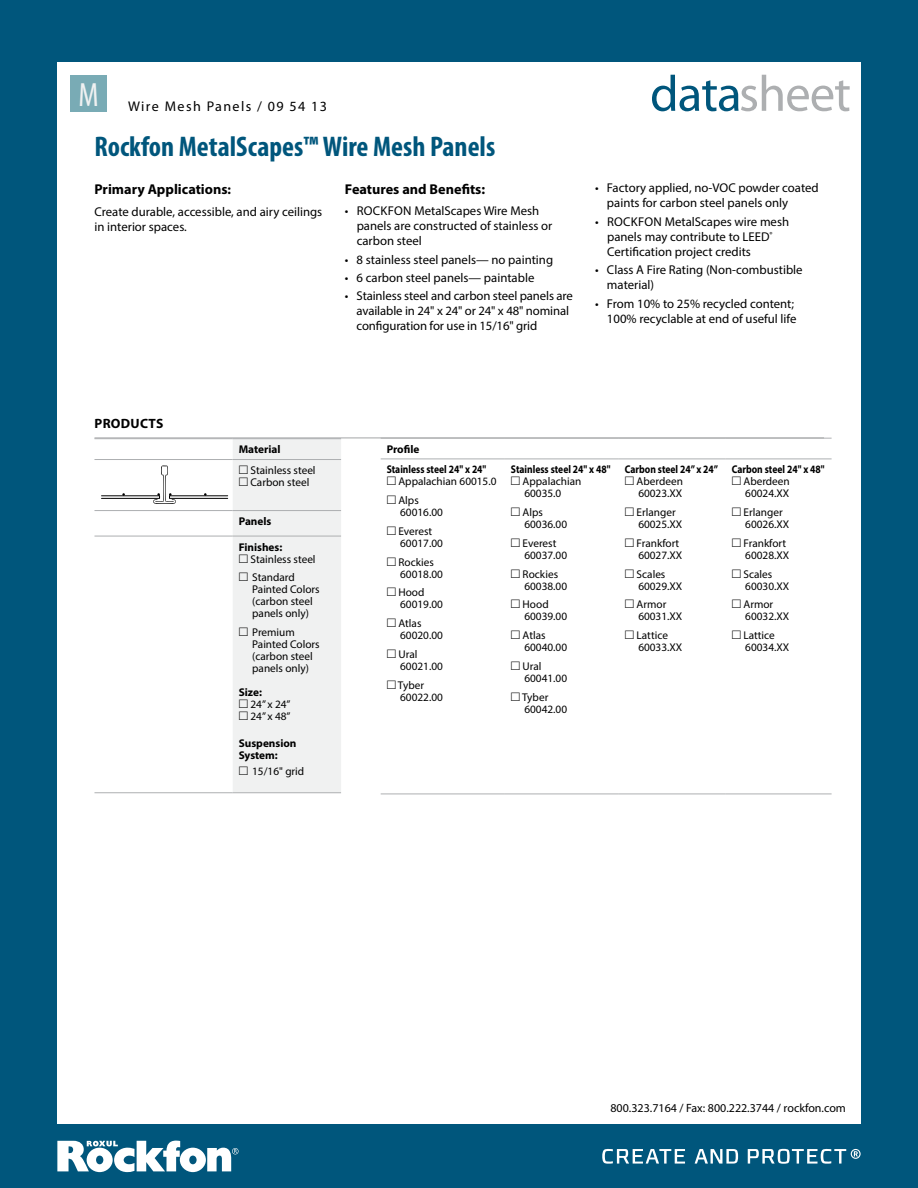
<style>
.page{position:relative;width:918px;height:1188px;background:#00567c}
.page>*{position:absolute;margin:0;border:0;box-sizing:border-box;transform-origin:0 0}
.t1{font:50.85px "Myriad";letter-spacing:-.02em;color:#adafb1}
.t2{font:condensed 33.75px "Myriad Pro";color:#f0f1f1}
.t3{font:700 condensed 28.5px "Myriad Pro";color:#00567c}
.t4{font:700 14.25px "Myriad Pro";color:#000}
.t5{font:14.1px "Myriad Pro";letter-spacing:.1em;color:#000}
.t6{font:700 13.5px "Myriad Pro";letter-spacing:.02em;color:#000}
.t7{font:12.75px/15px "Myriad Pro";color:#000}
.t8{font:12px "Myriad Pro";color:#000}
.t9{font:11.25px/12px "Myriad Pro";color:#000}
.t10{font:700 11.25px "Myriad Pro";color:#000;scale:.85 1}
.t11{font:700 11.25px/12px "Myriad Pro";color:#000}
.s1{font-size:13.5px}
.s2{color:#00567c}
.s3{font-weight:700}
.s4{font-family:"European Pi Three"}
</style>
<div class="page">
<div style="left:57px;top:62px;width:804px;height:1061px;background:#fff"></div>
<svg style="left:695px;top:1149px;width:43px;height:15px"></svg>
<svg style="left:748px;top:1148px;width:113px;height:16px"></svg>
<svg style="left:602px;top:1148px;width:83px;height:16px"></svg>
<svg style="left:57px;top:1141px;width:182px;height:31px"></svg>
<div style="left:70px;top:75px;width:37px;height:37px;background:#79abb5"></div>
<hr style="left:94px;top:438px;width:139px;height:1px;background:#adafb1">
<hr style="left:233px;top:438px;width:108px;height:1px;background:#adafb1">
<hr style="left:94px;top:459px;width:139px;height:1px;background:#adafb1">
<hr style="left:94px;top:510px;width:139px;height:1px;background:#adafb1">
<hr style="left:94px;top:536px;width:139px;height:1px;background:#adafb1">
<hr style="left:94px;top:792px;width:139px;height:1px;background:#adafb1">
<svg style="left:101px;top:439px;width:240px;height:354px"></svg>
<hr style="left:94px;top:437px;width:730px;height:1px;background:#adafb1">
<hr style="left:381px;top:438px;width:124px;height:1px;background:#adafb1">
<hr style="left:505px;top:438px;width:114px;height:1px;background:#adafb1">
<hr style="left:619px;top:438px;width:107px;height:1px;background:#adafb1">
<hr style="left:381px;top:459px;width:124px;height:1px;background:#adafb1">
<hr style="left:381px;top:794px;width:124px;height:1px;background:#adafb1">
<hr style="left:726px;top:438px;width:106px;height:1px;background:#adafb1">
<hr style="left:505px;top:459px;width:114px;height:1px;background:#adafb1">
<hr style="left:619px;top:459px;width:107px;height:1px;background:#adafb1">
<hr style="left:726px;top:459px;width:106px;height:1px;background:#adafb1">
<hr style="left:505px;top:794px;width:114px;height:1px;background:#adafb1">
<hr style="left:619px;top:794px;width:107px;height:1px;background:#adafb1">
<hr style="left:726px;top:794px;width:106px;height:1px;background:#adafb1">
<h2 class="t2" style="left:78px;top:74px;width:22px">M</h2>
<p class="t5" style="left:128px;top:98px;width:200px">Wire Mesh Panels / 09 54 13</p>
<h3 class="t3" style="left:94px;top:129px;width:402px">Rockfon MetalScapes™ Wire Mesh Panels</h3>
<p class="t4" style="left:94px;top:180px;width:138px">Primary Applications<span class="s1">:</span></p>
<p class="t7" style="left:94px;top:204px;width:229px">Create durable, accessible, and airy ceilings in interior spaces.</p>
<p class="t4" style="left:345px;top:179px;width:142px">Features and Benefits:</p>
<p class="t7" style="left:357px;top:203px;width:197px;text-indent:-12px">• ROCKFON MetalScapes Wire Mesh panels are constructed of stainless or carbon steel</p>
<p class="t7" style="left:345px;top:252px;width:210px">• 8 stainless steel panels— no painting</p>
<p class="t7" style="left:345px;top:270px;width:191px">• 6 carbon steel panels— paintable</p>
<p class="t7" style="left:357px;top:288px;width:218px;text-indent:-12px">• Stainless steel and carbon steel panels are available in 24" x 24" or 24" x 48" nominal configuration for use in 15/16" grid</p>
<h1 class="t1" style="left:650px;top:69px;width:202px"><span class="s2">data</span>sheet</h1>
<p class="t7" style="left:607px;top:180px;width:213px;text-indent:-12px">• Factory applied, no-VOC powder coated paints for carbon steel panels only</p>
<p class="t7" style="left:607px;top:214px;width:184px;text-indent:-12px">• ROCKFON MetalScapes wire mesh panels may contribute to LEED<sup>®<br></sup>Certification project credits</p>
<p class="t7" style="left:607px;top:262px;width:197px;text-indent:-12px">• Class A Fire Rating (Non-combustible material)</p>
<p class="t7" style="left:595px;top:296px;width:203px;text-align:right">• From 10% to 25% recycled content;<br>100% recyclable at end of useful life</p>
<p class="t6" style="left:95px;top:415px;width:70px">PRODUCTS</p>
<p class="t9" style="left:239px;top:439px;width:78px;line-height:21px"><span class="s3">Material<br></span><span class="s4">M</span> Stainless steel</p>
<p class="t9" style="left:239px;top:476px;width:72px"><span class="s4">M</span> Carbon steel</p>
<p class="t11" style="left:239px;top:515px;width:34px">Panels</p>
<p class="t9" style="left:239px;top:541px;width:78px"><span class="s3">Finishes:<br></span><span class="s4">M</span> Stainless steel</p>
<p class="t9" style="left:252px;top:571px;width:69px;text-indent:-14px"><span class="s4">M</span> Standard<br>Painted Colors (carbon steel panels only)</p>
<p class="t9" style="left:252px;top:626px;width:69px;text-indent:-14px"><span class="s4">M</span> Premium<br>Painted Colors (carbon steel panels only)</p>
<p class="t9" style="left:239px;top:686px;width:53px"><span class="s3">Size:<br></span><span class="s4">M</span> 24” x 24”<br><span class="s4">M</span> 24” x 48”</p>
<p class="t11" style="left:239px;top:737px;width:59px">Suspension<br>System:</p>
<p class="t9" style="left:239px;top:765px;width:67px"><span class="s4">M</span> 15/16" grid</p>
<p class="t11" style="left:387px;top:438px;width:101px;line-height:20.7px">Profile<br>Stainless steel 24" x 24"</p>
<p class="t9" style="left:387px;top:472px;width:111px;line-height:18.8px"><span class="s4">M</span> Appalachian 60015.0<br><span class="s4">M</span> Alps</p>
<p class="t9" style="left:387px;top:503px;width:58px;line-height:18.8px;text-indent:14px">60016.00<br><span class="s4">M</span> Everest</p>
<p class="t9" style="left:387px;top:534px;width:58px;line-height:18.8px;text-indent:14px">60017.00<br><span class="s4">M</span> Rockies</p>
<p class="t9" style="left:387px;top:564px;width:58px;line-height:18.8px;text-indent:14px">60018.00<br><span class="s4">M</span> Hood</p>
<p class="t9" style="left:387px;top:595px;width:58px;line-height:18.8px;text-indent:14px">60019.00<br><span class="s4">M</span> Atlas</p>
<p class="t9" style="left:387px;top:626px;width:58px;line-height:18.8px;text-indent:14px">60020.00<br><span class="s4">M</span> Ural</p>
<p class="t9" style="left:387px;top:657px;width:58px;line-height:18.8px;text-indent:14px">60021.00<br><span class="s4">M</span> Tyber</p>
<p class="t9" style="left:400px;top:691px;width:44px">60022.00</p>
<p class="t10" style="left:511px;top:462px;width:119px">Stainless steel 24" x 48"</p>
<p class="t9" style="left:511px;top:475px;width:72px"><span class="s4">M</span> Appalachian</p>
<p class="t9" style="left:524px;top:487px;width:38px">60035.0</p>
<p class="t9" style="left:524px;top:506px;width:44px;text-indent:-14px"><span class="s4">M</span> Alps<br>60036.00</p>
<p class="t9" style="left:524px;top:537px;width:44px;text-indent:-14px"><span class="s4">M</span> Everest<br>60037.00</p>
<p class="t9" style="left:524px;top:568px;width:44px;text-indent:-14px"><span class="s4">M</span> Rockies<br>60038.00</p>
<p class="t9" style="left:524px;top:598px;width:44px;text-indent:-14px"><span class="s4">M</span> Hood<br>60039.00</p>
<p class="t9" style="left:524px;top:629px;width:44px;text-indent:-14px"><span class="s4">M</span> Atlas<br>60040.00</p>
<p class="t9" style="left:524px;top:660px;width:44px;text-indent:-14px"><span class="s4">M</span> Ural<br>60041.00</p>
<p class="t9" style="left:524px;top:691px;width:44px;text-indent:-14px"><span class="s4">M</span> Tyber<br>60042.00</p>
<p class="t10" style="left:625px;top:462px;width:111px">Carbon steel 24” x 24”</p>
<p class="t9" style="left:625px;top:475px;width:60px"><span class="s4">M</span> Aberdeen</p>
<p class="t9" style="left:638px;top:487px;width:45px">60023.XX</p>
<p class="t9" style="left:638px;top:506px;width:45px;text-indent:-14px"><span class="s4">M</span> Erlanger<br>60025.XX</p>
<p class="t9" style="left:625px;top:537px;width:59px;text-align:right"><span class="s4">M</span> Frankfort<br>60027.XX</p>
<p class="t9" style="left:638px;top:568px;width:45px;text-indent:-14px"><span class="s4">M</span> Scales<br>60029.XX</p>
<p class="t9" style="left:638px;top:598px;width:45px;text-indent:-14px"><span class="s4">M</span> Armor<br>60031.XX</p>
<p class="t9" style="left:638px;top:629px;width:45px;text-indent:-14px"><span class="s4">M</span> Lattice<br>60033.XX</p>
<p class="t10" style="left:732px;top:462px;width:111px">Carbon steel 24" x 48"</p>
<p class="t9" style="left:732px;top:475px;width:60px"><span class="s4">M</span> Aberdeen</p>
<p class="t9" style="left:745px;top:487px;width:45px">60024.XX</p>
<p class="t9" style="left:745px;top:506px;width:45px;text-indent:-14px"><span class="s4">M</span> Erlanger<br>60026.XX</p>
<p class="t9" style="left:732px;top:537px;width:59px;text-align:right"><span class="s4">M</span> Frankfort<br>60028.XX</p>
<p class="t9" style="left:745px;top:568px;width:45px;text-indent:-14px"><span class="s4">M</span> Scales<br>60030.XX</p>
<p class="t9" style="left:745px;top:598px;width:45px;text-indent:-14px"><span class="s4">M</span> Armor<br>60032.XX</p>
<p class="t9" style="left:745px;top:629px;width:45px;text-indent:-14px"><span class="s4">M</span> Lattice<br>60034.XX</p>
<p class="t8" style="left:610px;top:1101px;width:237px">800.323.7164 / Fax: 800.222.3744 / rockfon.com</p>
</div>
